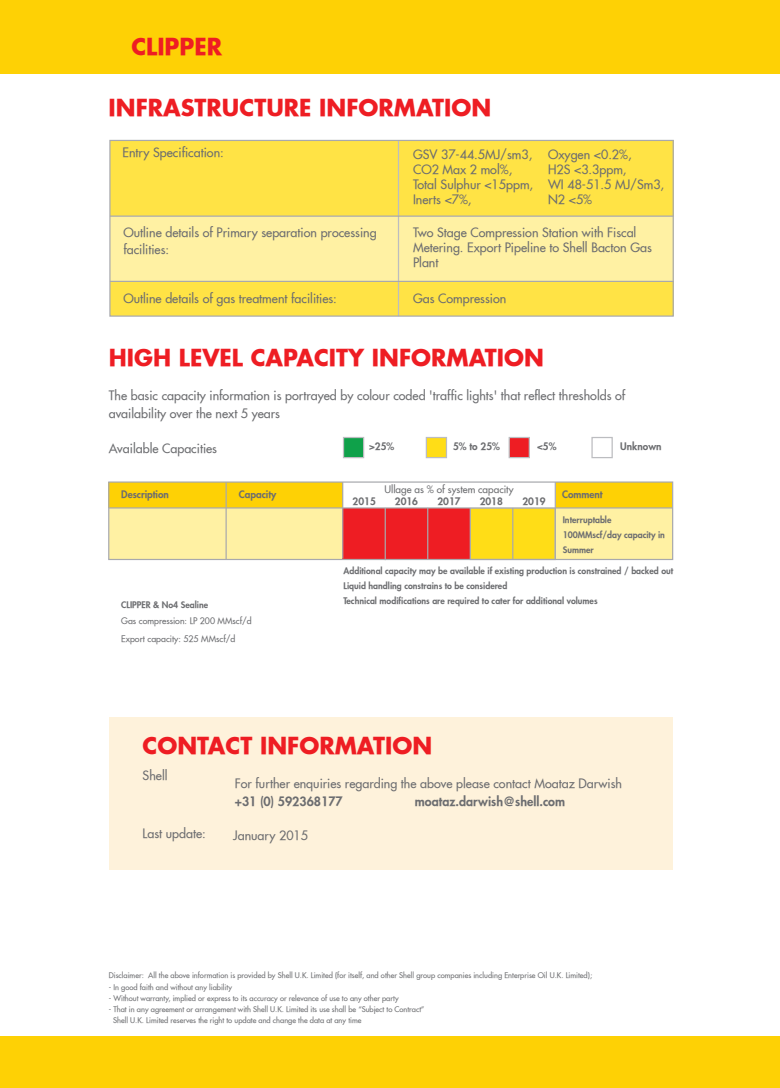
<style>
.page{position:relative;width:780px;height:1088px;background:#fff}
.page>*{position:absolute;margin:0;border:0;box-sizing:border-box;transform-origin:0 0}
.t1{font:700 22.5px "Futura";color:#ee1d23}
.t2{font:12.5px/15px "Futura";color:#6c6d70}
.t3{font:800 12.5px "Futura";color:#6c6d70}
.t4{font:800 10px "Futura";color:#6c6d70}
.t5{font:10px "Futura";color:#6c6d70}
.t6{font:800 8.75px/15px "Futura";color:#6c6d70}
.t7{font:8.75px/17.5px "Futura";color:#6c6d70}
.t8{font:7.5px/11.2px "Futura";color:#6c6d70}
</style>
<div class="page">
<div style="left:109px;top:508px;width:563px;height:51px;background:#fff1a3"></div>
<div style="left:469px;top:507px;width:86px;height:53px;background:#ffdd17;border:1px solid #bcbdc0"></div>
<div style="left:0;top:1036px;width:780px;height:52px;background:#fed105"></div>
<div style="left:0;top:0;width:780px;height:73px;background:#fed105"></div>
<div style="left:110px;top:140px;width:563px;height:76px;background:#ffe345"></div>
<div style="left:110px;top:216px;width:563px;height:65px;background:#fff1a3"></div>
<div style="left:110px;top:281px;width:563px;height:35px;background:#ffe345"></div>
<hr style="left:398px;top:140px;width:1px;height:176px;background:#bcbdc0">
<hr style="left:110px;top:215px;width:563px;height:2px;background:#a8a9ad">
<hr style="left:110px;top:281px;width:563px;height:1px;background:#a8a9ad">
<div style="left:109px;top:140px;width:564px;height:177px;border:1px solid #a8a9ad"></div>
<div style="left:109px;top:482px;width:563px;height:25px;background:#fed105"></div>
<div style="left:343px;top:482px;width:212px;height:26px;background:#fff"></div>
<div style="left:343px;top:508px;width:127px;height:51px;background:#ee1d23"></div>
<hr style="left:109px;top:507px;width:563px;height:1px;background:#a8a9ad">
<hr style="left:342px;top:482px;width:1px;height:76px;background:#a8a9ad">
<hr style="left:384px;top:508px;width:2px;height:52px;background:#a8a9ad">
<hr style="left:427px;top:508px;width:1px;height:51px;background:#a8a9ad">
<hr style="left:469px;top:508px;width:2px;height:51px;background:#a8a9ad">
<hr style="left:512px;top:508px;width:1px;height:51px;background:#a8a9ad">
<hr style="left:554px;top:482px;width:2px;height:77px;background:#a8a9ad">
<div style="left:108px;top:481px;width:565px;height:79px;border:1px solid #a8a9ad"></div>
<div style="left:343px;top:437px;width:21px;height:21px;background:#0fa14a;border:1px solid #bcbdc0"></div>
<div style="left:425px;top:437px;width:22px;height:21px;background:#ffdd17;border:1px solid #bcbdc0"></div>
<div style="left:508px;top:437px;width:22px;height:21px;background:#ee1d23;border:1px solid #bcbdc0"></div>
<div style="left:591px;top:437px;width:21px;height:21px;background:#fff;border:1px solid #bcbdc0"></div>
<div style="left:109px;top:717px;width:563px;height:153px;background:#fef2db"></div>
<hr style="left:225px;top:482px;width:2px;height:77px;background:#a8a9ad">
<h1 class="t1" style="left:131px;top:32px;width:92px">CLIPPER</h1>
<h1 class="t1" style="left:108px;top:93px;width:384px">INFRASTRUCTURE INFORMATION</h1>
<p class="t2" style="left:123px;top:145px;width:103px">Entry Specification:</p>
<p class="t2" style="left:413px;top:147px;width:121px">GSV 37-44.5MJ/sm3,</p>
<p class="t2" style="left:548px;top:147px;width:85px">Oxygen &lt;0.2%,</p>
<p class="t2" style="left:413px;top:162px;width:101px">CO2 Max 2 mol%,</p>
<p class="t2" style="left:413px;top:162px;width:253px;text-indent:135px">H2S &lt;3.3ppm,<br>Total Sulphur &lt;15ppm, WI 48-51.5 MJ/Sm3,<br>Inerts &lt;7%,</p>
<p class="t2" style="left:548px;top:192px;width:45px">N2 &lt;5%</p>
<p class="t2" style="left:123px;top:223px;width:255px;line-height:17.5px">Outline details of Primary separation processing facilities:</p>
<p class="t2" style="left:123px;top:291px;width:215px">Outline details of gas treatment facilities:</p>
<p class="t2" style="left:413px;top:225px;width:240px">Two Stage Compression Station with Fiscal<br>Metering. Export Pipeline to Shell Bacton Gas<br>Plant</p>
<p class="t2" style="left:413px;top:291px;width:95px">Gas Compression</p>
<h1 class="t1" style="left:109px;top:342px;width:437px">HIGH LEVEL CAPACITY INFORMATION</h1>
<p class="t2" style="left:109px;top:387px;width:518px;line-height:17.5px">The basic capacity information is portrayed by colour coded 'traffic lights' that reflect thresholds of availability over the next 5 years</p>
<p class="t2" style="left:109px;top:441px;width:110px">Available Capacities</p>
<p class="t4" style="left:121px;top:488px;width:49px">Description</p>
<p class="t4" style="left:369px;top:440px;width:27px">&gt;25%</p>
<p class="t4" style="left:453px;top:440px;width:48px">5% to 25%</p>
<p class="t4" style="left:537px;top:440px;width:21px">&lt;5%</p>
<p class="t4" style="left:620px;top:440px;width:43px">Unknown</p>
<p class="t5" style="left:384px;top:483px;width:130px">Ullage as % of system capacity</p>
<p class="t4" style="left:239px;top:488px;width:39px">Capacity</p>
<p class="t4" style="left:562px;top:488px;width:42px">Comment</p>
<p class="t6" style="left:562px;top:512px;width:104px">Interruptable<br>100MMscf/day capacity in<br>Summer</p>
<p class="t4" style="left:352px;top:495px;width:25px">2015</p>
<p class="t4" style="left:395px;top:495px;width:25px">2016</p>
<p class="t4" style="left:437px;top:495px;width:25px">2017</p>
<p class="t4" style="left:479px;top:495px;width:25px">2018</p>
<p class="t4" style="left:522px;top:495px;width:25px">2019</p>
<p class="t6" style="left:121px;top:597px;width:88px">CLIPPER &amp; No4 Sealine</p>
<p class="t7" style="left:121px;top:612px;width:132px">Gas compression: LP 200 MMscf/d<br>Export capacity: 525 MMscf/d</p>
<p class="t6" style="left:343px;top:563px;width:331px">Additional capacity may be available if existing production is constrained / backed out<br>Liquid handling constrains to be considered<br>Technical modifications are required to cater for additional volumes</p>
<h1 class="t1" style="left:143px;top:731px;width:291px">CONTACT INFORMATION</h1>
<p class="t2" style="left:143px;top:768px;width:26px">Shell</p>
<p class="t2" style="left:235px;top:776px;width:389px">For further enquiries regarding the above please contact Moataz Darwish</p>
<p class="t3" style="left:235px;top:793px;width:109px">+31 (0) 592368177</p>
<p class="t3" style="left:415px;top:793px;width:152px">moataz.darwish@shell.com</p>
<p class="t2" style="left:143px;top:826px;width:65px">Last update:</p>
<p class="t2" style="left:233px;top:828px;width:76px">January 2015</p>
<p class="t8" style="left:109px;top:970px;width:485px">Disclaimer: All the above information is provided by Shell U.K. Limited (for itself, and other Shell group companies including Enterprise Oil U.K. Limited);</p>
<p class="t8" style="left:109px;top:981px;width:125px">- In good faith and without any liability</p>
<p class="t8" style="left:109px;top:992px;width:291px">- Without warranty, implied or express to its accuracy or relevance of use to any other party</p>
<p class="t8" style="left:113px;top:1004px;width:313px;text-indent:-4px">- That in any agreement or arrangement with Shell U.K. Limited its use shall be “Subject to Contract”<br>Shell U.K. Limited reserves the right to update and change the data at any time</p>
</div>
